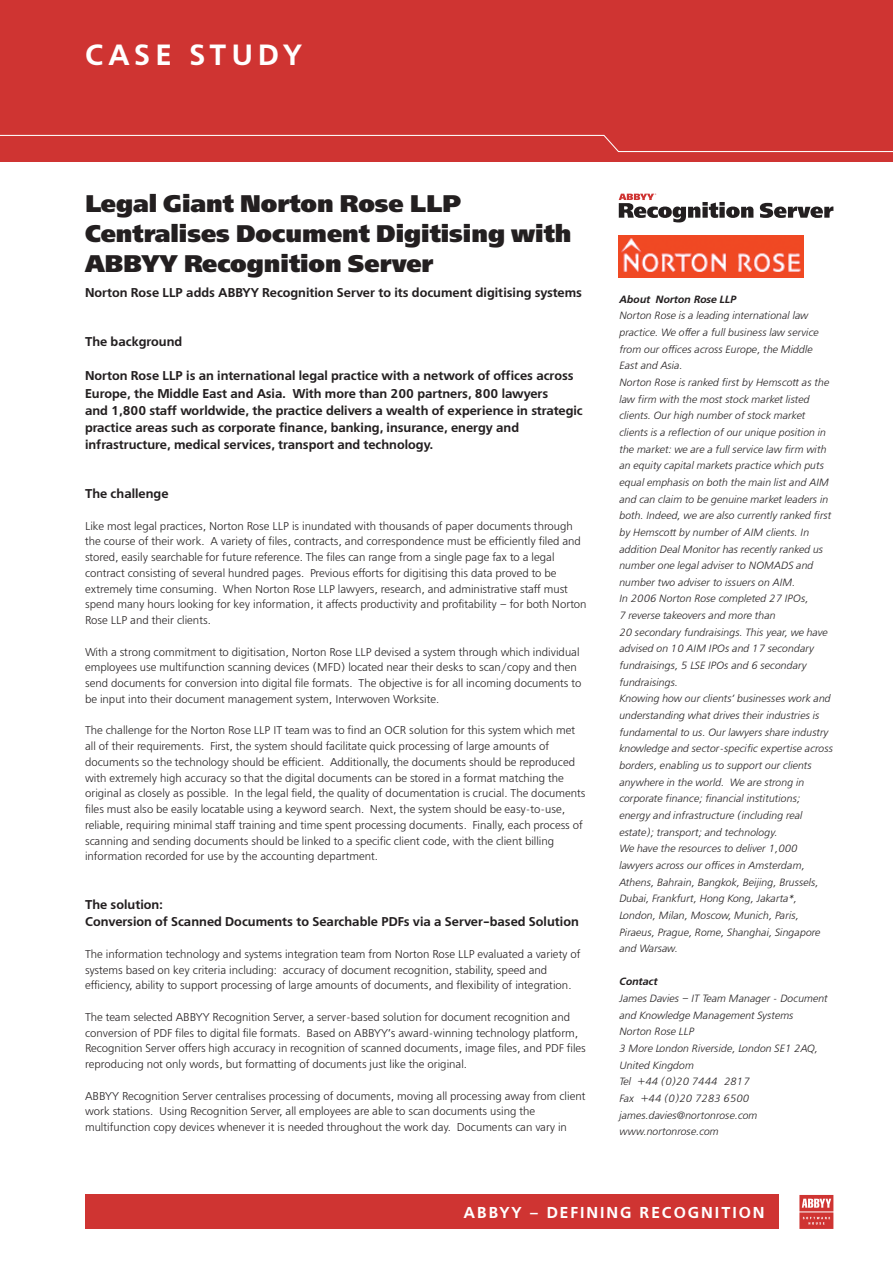
<style>
.page{position:relative;width:893px;height:1263px;background:#fff}
.page>*{position:absolute;margin:0;border:0;box-sizing:border-box;transform-origin:0 0}
.t1{font:29.25px "Free Set A Bold";letter-spacing:.16em;color:#fff}
.t2{font:24px/30px "Free Set Black A";color:#231f20}
.t3{font:15.75px "Free Set A Bold";letter-spacing:.125em;color:#fff}
.t4{font:12.75px/17.2px "Free Set A Bold";color:#231f20}
.t5{font:11.25px/15.8px "Free Set A";color:#231f20}
.t6{font:10.5px/16.6px "Free Set A Italic";color:#231f20}
.t7{font:italic 10.5px "Free Set A Bold";color:#231f20}
</style>
<div class="page">
<div style="left:85px;top:1195px;width:693px;height:34px;background:#cf3432"></div>
<svg style="left:799px;top:1195px;width:34px;height:34px"></svg>
<div style="left:0;top:0;width:893px;height:162px;background:#cf3432"></div>
<svg style="left:0;top:134px;width:893px;height:19px"></svg>
<img style="left:619px;top:235px;width:184px;height:43px">
<svg style="left:760px;top:203px;width:73px;height:15px"></svg>
<svg style="left:619px;top:193px;width:134px;height:29px"></svg>
<h1 class="t1" style="left:85px;top:38px;width:218px">CASE STUDY</h1>
<h2 class="t2" style="left:85px;top:189px;width:488px">Legal Giant Norton Rose LLP<br>Centralises Document Digitising with<br>ABBYY Recognition Server</h2>
<p class="t4" style="left:85px;top:284px;width:498px">Norton Rose LLP adds ABBYY Recognition Server to its document digitising systems</p>
<p class="t4" style="left:85px;top:333px;width:99px">The background</p>
<p class="t4" style="left:85px;top:367px;width:499px">Norton Rose LLP is an international legal practice with a network of offices across Europe, the Middle East and Asia. With more than 200 partners, 800 lawyers<br>and 1,800 staff worldwide, the practice delivers a wealth of experience in strategic practice areas such as corporate finance, banking, insurance, energy and infrastructure, medical services, transport and technology.</p>
<p class="t4" style="left:85px;top:485px;width:85px">The challenge</p>
<p class="t5" style="left:85px;top:518px;width:503px">Like most legal practices, Norton Rose LLP is inundated with thousands of paper documents through the course of their work. A variety of files, contracts, and correspondence must be efficiently filed and stored, easily searchable for future reference. The files can range from a single page fax to a legal contract consisting of several hundred pages. Previous efforts for digitising this data proved to be extremely time consuming. When Norton Rose LLP lawyers, research, and administrative staff must spend many hours looking for key information, it affects productivity and profitability – for both Norton Rose LLP and their clients.</p>
<p class="t5" style="left:85px;top:644px;width:498px">With a strong commitment to digitisation, Norton Rose LLP devised a system through which individual employees use multifunction scanning devices (MFD) located near their desks to scan/copy and then send documents for conversion into digital file formats. The objective is for all incoming documents to be input into their document management system, Interwoven Worksite.</p>
<p class="t5" style="left:85px;top:722px;width:502px">The challenge for the Norton Rose LLP IT team was to find an OCR solution for this system which met all of their requirements. First, the system should facilitate quick processing of large amounts of documents so the technology should be efficient. Additionally, the documents should be reproduced with extremely high accuracy so that the digital documents can be stored in a format matching the original as closely as possible. In the legal field, the quality of documentation is crucial. The documents files must also be easily locatable using a keyword search. Next, the system should be easy-to-use, reliable, requiring minimal staff training and time spent processing documents. Finally, each process of scanning and sending documents should be linked to a specific client code, with the client billing information recorded for use by the accounting department.</p>
<p class="t4" style="left:85px;top:896px;width:495px">The solution:<br>Conversion of Scanned Documents to Searchable PDFs via a Server-based Solution</p>
<p class="t5" style="left:85px;top:946px;width:497px">The information technology and systems integration team from Norton Rose LLP evaluated a variety of systems based on key criteria including: accuracy of document recognition, stability, speed and efficiency, ability to support processing of large amounts of documents, and flexibility of integration.</p>
<p class="t5" style="left:85px;top:1009px;width:502px">The team selected ABBYY Recognition Server, a server-based solution for document recognition and conversion of PDF files to digital file formats. Based on ABBYY’s award-winning technology platform, Recognition Server offers high accuracy in recognition of scanned documents, image files, and PDF files reproducing not only words, but formatting of documents just like the original.</p>
<p class="t5" style="left:85px;top:1088px;width:502px">ABBYY Recognition Server centralises processing of documents, moving all processing away from client work stations. Using Recognition Server, all employees are able to scan documents using the multifunction copy devices whenever it is needed throughout the work day. Documents can vary in</p>
<p class="t7" style="left:619px;top:293px;width:119px">About Norton Rose LLP</p>
<p class="t6" style="left:619px;top:307px;width:215px">Norton Rose is a leading international law practice. We offer a full business law service from our offices across Europe, the Middle East and Asia.<br>Norton Rose is ranked first by Hemscott as the law firm with the most stock market listed clients. Our high number of stock market clients is a reflection of our unique position in the market: we are a full service law firm with an equity capital markets practice which puts equal emphasis on both the main list and AIM and can claim to be genuine market leaders in both. Indeed, we are also currently ranked first by Hemscott by number of AIM clients. In addition Deal Monitor has recently ranked us number one legal adviser to NOMADS and number two adviser to issuers on AIM.<br>In 2006 Norton Rose completed 27 IPOs,<br>7 reverse takeovers and more than<br>20 secondary fundraisings. This year, we have advised on 10 AIM IPOs and 17 secondary fundraisings, 5 LSE IPOs and 6 secondary fundraisings.<br>Knowing how our clients’ businesses work and understanding what drives their industries is fundamental to us. Our lawyers share industry knowledge and sector-specific expertise across borders, enabling us to support our clients anywhere in the world. We are strong in corporate finance; financial institutions; energy and infrastructure (including real estate); transport; and technology.<br>We have the resources to deliver 1,000 lawyers across our offices in Amsterdam, Athens, Bahrain, Bangkok, Beijing, Brussels, Dubai, Frankfurt, Hong Kong, Jakarta*, London, Milan, Moscow, Munich, Paris, Piraeus, Prague, Rome, Shanghai, Singapore and Warsaw.</p>
<p class="t7" style="left:619px;top:976px;width:40px">Contact</p>
<p class="t6" style="left:619px;top:990px;width:210px">James Davies – IT Team Manager - Document and Knowledge Management Systems<br>Norton Rose LLP<br>3 More London Riverside, London SE1 2AQ,<br>United Kingdom<br>Tel +44 (0)20 7444 2817<br>Fax +44 (0)20 7283 6500 james.davies@nortonrose.com www.nortonrose.com</p>
<h3 class="t3" style="left:463px;top:1203px;width:303px">ABBYY – DEFINING RECOGNITION</h3>
</div>
